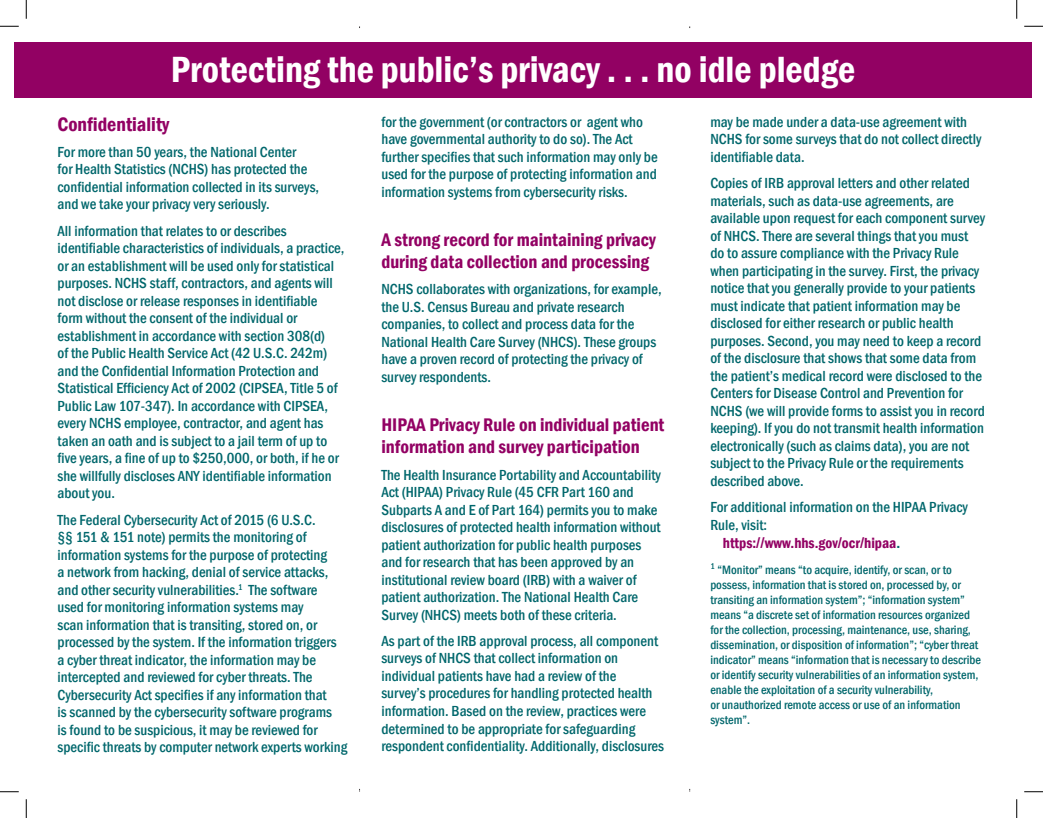
<style>
.page{position:relative;width:1043px;height:818px;background:#fff}
.page>*{position:absolute;margin:0;border:0;box-sizing:border-box;transform-origin:0 0}
.t1{font:600 condensed 37.5px "Franklin Gothic";color:#fff}
.t2{font:600 condensed 20px "Franklin Gothic";color:#920163}
.t3{font:600 condensed 18.75px/22.5px "Franklin Gothic";color:#920163}
.t4{font:500 condensed 15px/17.5px "Franklin Gothic";color:#00676c}
.t5{font:600 condensed 15px "Franklin Gothic";color:#920163}
.t6{font:500 condensed 12.5px/15px "Franklin Gothic";color:#00676c}
.s1{font-family:"Arial";font-weight:700;font-stretch:normal}
.s2{color:#00676c}
</style>
<div class="page">
<svg style="left:0;top:26px;width:19px;height:1px"></svg>
<svg style="left:1024px;top:26px;width:18px;height:1px"></svg>
<svg style="left:0;top:791px;width:19px;height:1px"></svg>
<svg style="left:1024px;top:791px;width:18px;height:1px"></svg>
<svg style="left:26px;top:0;width:1px;height:19px"></svg>
<svg style="left:26px;top:799px;width:1px;height:19px"></svg>
<svg style="left:1016px;top:0;width:1px;height:19px"></svg>
<svg style="left:1016px;top:799px;width:1px;height:19px"></svg>
<div style="left:14px;top:42px;width:1017px;height:55px;background:#920163"></div>
<p class="t1" style="left:171px;top:44px;width:686px">Protecting the public’s privacy . . . no idle pledge</p>
<h2 class="t2" style="left:58px;top:111px;width:113px">Confidentiality</h2>
<p class="t4" style="left:58px;top:143px;width:263px">For more than 50 years, the National Center<br>for Health Statistics (NCHS) has protected the confidential information collected in its surveys, and we take your privacy very seriously.</p>
<p class="t4" style="left:58px;top:222px;width:231px">All information that relates to or describes</p>
<p class="t4" style="left:58px;top:239px;width:288px">identifiable characteristics of individuals, a practice, or an establishment will be used only for statistical purposes. NCHS staff, contractors, and agents will not disclose or release responses in identifiable form without the consent of the individual or establishment in accordance with section 308(d)<br>of the Public Health Service Act (42 U.S.C. 242m) and the Confidential Information Protection and Statistical Efficiency Act of 2002 (CIPSEA, Title 5 of Public Law 107-347). In accordance with CIPSEA, every NCHS employee, contractor, and agent has taken an oath and is subject to a jail term of up to five years, a fine of up to $250,000, or both, if he or she willfully discloses ANY identifiable information about you.</p>
<p class="t4" style="left:58px;top:511px;width:260px">The Federal Cybersecurity Act of 2015 (6 U.S.C. §§ 151 &amp; 151 note) permits the monitoring of</p>
<p class="t4" style="left:58px;top:546px;width:271px">information systems for the purpose of protecting</p>
<p class="t4" style="left:58px;top:563px;width:272px">a network from hacking, denial of service attacks, and other security vulnerabilities.<sup>1</sup> The software</p>
<p class="t4" style="left:58px;top:598px;width:261px">used for monitoring information systems may scan information that is transiting, stored on, or</p>
<p class="t4" style="left:58px;top:633px;width:281px">processed by the system. If the information triggers</p>
<p class="t4" style="left:58px;top:651px;width:260px">a cyber threat indicator, the information may be</p>
<p class="t4" style="left:58px;top:668px;width:291px">intercepted and reviewed for cyber threats. The Cybersecurity Act specifies if any information that<br>is scanned by the cybersecurity software programs<br>is found to be suspicious, it may be reviewed for specific threats by computer network experts working</p>
<p class="t4" style="left:381px;top:113px;width:278px">for the government (or contractors or agent who have governmental authority to do so). The Act further specifies that such information may only be</p>
<p class="t4" style="left:381px;top:165px;width:277px">used for the purpose of protecting information and</p>
<p class="t4" style="left:381px;top:183px;width:248px">information systems from cybersecurity risks.</p>
<h3 class="t3" style="left:381px;top:228px;width:276px">A strong record for maintaining privacy during data collection and processing</h3>
<p class="t4" style="left:381px;top:280px;width:282px">NCHS collaborates with organizations, for example, the U.S. Census Bureau and private research</p>
<p class="t4" style="left:381px;top:315px;width:254px">companies, to collect and process data for the</p>
<p class="t4" style="left:381px;top:333px;width:276px">National Health Care Survey (NHCS). These groups</p>
<p class="t4" style="left:381px;top:350px;width:263px">have a proven record of protecting the privacy of</p>
<p class="t4" style="left:381px;top:368px;width:111px">survey respondents.</p>
<h3 class="t3" style="left:381px;top:413px;width:284px">HIPAA Privacy Rule on individual patient information and survey participation</h3>
<p class="t4" style="left:381px;top:465px;width:281px">The Health Insurance Portability and Accountability Act (HIPAA) Privacy Rule (45 CFR Part 160 and Subparts A and E of Part 164) permits you to make disclosures of protected health information without</p>
<p class="t4" style="left:381px;top:535px;width:261px">patient authorization for public health purposes and for research that has been approved by an</p>
<p class="t4" style="left:381px;top:570px;width:258px;text-align:justify">institutional review board (IRB) with a waiver of patient authorization. The National Health Care Survey (NHCS) meets both of these criteria.</p>
<p class="t4" style="left:381px;top:632px;width:278px">As part of the IRB approval process, all component surveys of NHCS that collect information on individual patients have had a review of the</p>
<p class="t4" style="left:381px;top:684px;width:272px">survey’s procedures for handling protected health</p>
<p class="t4" style="left:381px;top:702px;width:266px">information. Based on the review, practices were</p>
<p class="t4" style="left:381px;top:719px;width:255px">determined to be appropriate for safeguarding</p>
<p class="t4" style="left:381px;top:737px;width:284px">respondent confidentiality. Additionally, disclosures</p>
<p class="t4" style="left:710px;top:113px;width:272px">may be made under a data-use agreement with<br>NCHS for some surveys that do not collect directly identifiable data.</p>
<p class="t4" style="left:710px;top:174px;width:261px">Copies of IRB approval letters and other related</p>
<p class="t4" style="left:710px;top:192px;width:245px">materials, such as data-use agreements, are</p>
<p class="t4" style="left:710px;top:209px;width:276px">available upon request for each component survey of NHCS. There are several things that you must do to assure compliance with the Privacy Rule when participating in the survey. First, the privacy</p>
<p class="t4" style="left:710px;top:279px;width:266px">notice that you generally provide to your patients must indicate that patient information may be disclosed for either research or public health</p>
<p class="t4" style="left:710px;top:332px;width:276px">purposes. Second, you may need to keep a record of the disclosure that shows that some data from the patient’s medical record were disclosed to the Centers for Disease Control and Prevention for NCHS (we will provide forms to assist you in record keeping). If you do not transmit health information electronically (such as claims data), you are not subject to the Privacy Rule or the requirements described above.</p>
<p class="t4" style="left:710px;top:498px;width:259px">For additional information on the HIPAA Privacy<br>Rule, visit:</p>
<p class="t5" style="left:722px;top:532px;width:179px">https:<span class="s1">//</span>www.hhs.gov<span class="s1">/</span>ocr<span class="s1">/</span>hipaa<span class="s2">.</span></p>
<p class="t6" style="left:710px;top:562px;width:243px"><sup>1</sup> “Monitor” means “to acquire, identify, or scan, or to</p>
<p class="t6" style="left:710px;top:577px;width:252px">possess, information that is stored on, processed by, or</p>
<p class="t6" style="left:710px;top:592px;width:256px">transiting an information system”; “information system”</p>
<p class="t6" style="left:710px;top:607px;width:262px">means “a discrete set of information resources organized for the collection, processing, maintenance, use, sharing,</p>
<p class="t6" style="left:710px;top:637px;width:272px">dissemination, or disposition of information”; “cyber threat indicator” means “information that is necessary to describe</p>
<p class="t6" style="left:710px;top:667px;width:269px">or identify security vulnerabilities of an information system,</p>
<p class="t6" style="left:710px;top:682px;width:224px">enable the exploitation of a security vulnerability,</p>
<p class="t6" style="left:710px;top:697px;width:252px">or unauthorized remote access or use of an information</p>
<p class="t6" style="left:710px;top:712px;width:41px">system”.</p>
</div>
